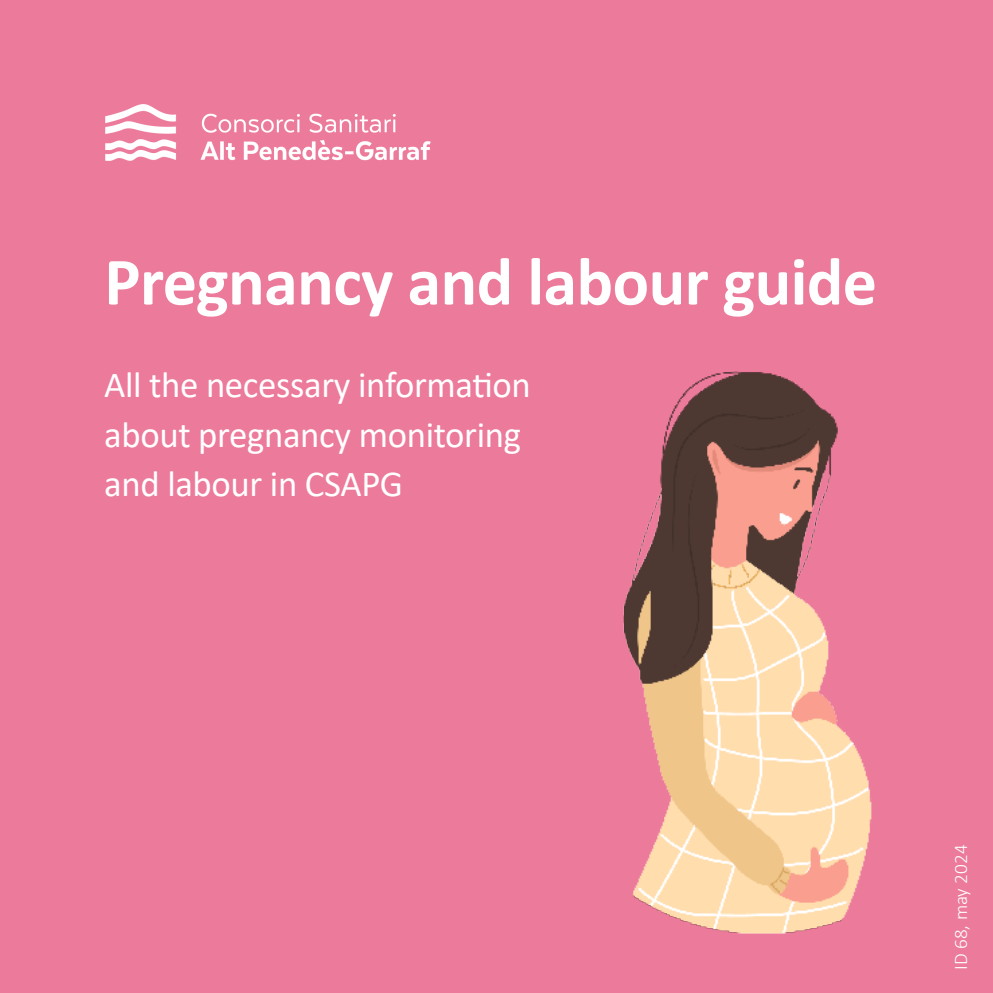
<style>
.page{position:relative;width:993px;height:993px;background:#fff}
.page>*{position:absolute;margin:0;border:0;box-sizing:border-box;transform-origin:0 0}
.t1{font:700 68.25px "Calibri";letter-spacing:-.01em;color:#fff}
.t2{font:36.75px "Calibri";letter-spacing:-.01em;color:#fff}
.t3{font:300 19.25px "Calibri";color:#fff}
</style>
<div class="page">
<div style="left:0;top:0;width:992px;height:992px;background:#ec7a9b"></div>
<img style="left:105px;top:104px;width:325px;height:56px">
<img style="left:623px;top:371px;width:249px;height:563px">
<p class="t1" style="left:104px;top:233px;width:774px">Pregnancy and labour guide</p>
<p class="t2" style="left:104px;top:359px;width:428px">All the necessary information</p>
<p class="t2" style="left:104px;top:408px;width:418px">about pregnancy monitoring</p>
<p class="t2" style="left:104px;top:457px;width:300px">and labour in CSAPG</p>
<p class="t3" style="left:948px;top:969px;width:127px;rotate:-90deg">ID 68, may 2024</p>
</div>
